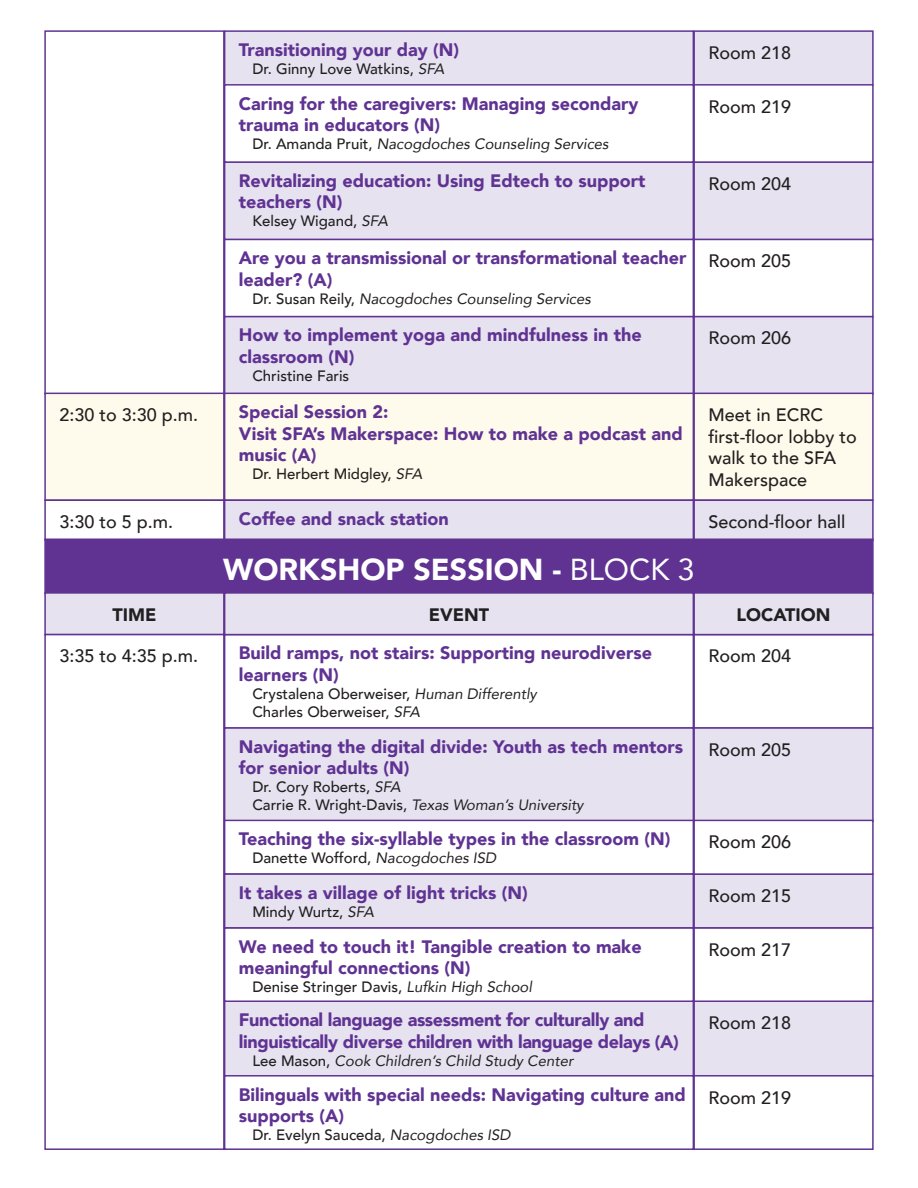
<style>
.page{position:relative;width:918px;height:1188px;background:#fff}
.page>*{position:absolute;margin:0;border:0;box-sizing:border-box;transform-origin:0 0}
.t1{font:900 30.3px "Avenir";color:#fff}
.t2{font:900 18px "Avenir";color:#603393}
.t3{font:500 18px/21.6px "Avenir";color:#231f20}
.t4{font:900 18px "Avenir";letter-spacing:-.02em;color:#603393}
.t5{font:900 18px "Avenir";color:#231f20}
.t6{font:500 15px "Avenir";color:#231f20}
.t7{font:italic 15px "Avenir";color:#231f20}
.s1{font-weight:400;font-style:italic}
.s2{font-weight:500;font-style:normal}
.s3{font-weight:400}
</style>
<div class="page">
<div style="left:44px;top:30px;width:181px;height:365px;background:#fff;border:2px solid #603393"></div>
<div style="left:693px;top:634px;width:181px;height:95px;border:2px solid #603393"></div>
<div style="left:694px;top:1001px;width:179px;height:75px;background:#e6e2f0"></div>
<div style="left:693px;top:1000px;width:181px;height:77px;border:2px solid #603393"></div>
<div style="left:693px;top:927px;width:181px;height:75px;border:2px solid #603393"></div>
<div style="left:693px;top:1075px;width:181px;height:75px;border:2px solid #603393"></div>
<div style="left:694px;top:162px;width:179px;height:77px;background:#e6e2f0"></div>
<div style="left:693px;top:161px;width:181px;height:79px;border:2px solid #603393"></div>
<div style="left:694px;top:317px;width:179px;height:77px;background:#e6e2f0"></div>
<div style="left:693px;top:316px;width:181px;height:79px;border:2px solid #603393"></div>
<div style="left:225px;top:1001px;width:468px;height:75px;background:#e6e2f0"></div>
<div style="left:694px;top:728px;width:179px;height:93px;background:#e6e2f0"></div>
<div style="left:693px;top:727px;width:181px;height:95px;border:2px solid #603393"></div>
<div style="left:225px;top:728px;width:468px;height:93px;background:#e6e2f0"></div>
<div style="left:224px;top:727px;width:470px;height:95px;border:2px solid #603393"></div>
<div style="left:224px;top:927px;width:470px;height:75px;border:2px solid #603393"></div>
<div style="left:224px;top:1075px;width:470px;height:75px;border:2px solid #603393"></div>
<div style="left:225px;top:162px;width:468px;height:77px;background:#e6e2f0"></div>
<div style="left:224px;top:161px;width:470px;height:79px;border:2px solid #603393"></div>
<div style="left:225px;top:317px;width:468px;height:77px;background:#e6e2f0"></div>
<div style="left:224px;top:316px;width:470px;height:79px;border:2px solid #603393"></div>
<div style="left:694px;top:393px;width:179px;height:107px;background:#fefbec"></div>
<div style="left:693px;top:393px;width:181px;height:108px;border:2px solid #603393"></div>
<div style="left:694px;top:500px;width:179px;height:40px;background:#e6e2f0"></div>
<div style="left:693px;top:500px;width:181px;height:41px;border:2px solid #603393"></div>
<div style="left:45px;top:393px;width:179px;height:107px;background:#fefbec"></div>
<div style="left:44px;top:393px;width:181px;height:108px;border:2px solid #603393"></div>
<div style="left:44px;top:500px;width:181px;height:41px;border:2px solid #603393"></div>
<div style="left:225px;top:393px;width:468px;height:107px;background:#fefbec"></div>
<div style="left:224px;top:393px;width:470px;height:108px;border:2px solid #603393"></div>
<div style="left:225px;top:500px;width:468px;height:40px;background:#e6e2f0"></div>
<div style="left:224px;top:500px;width:470px;height:41px;border:2px solid #603393"></div>
<div style="left:44px;top:538px;width:830px;height:56px;background:#603393;border:2px solid #603393"></div>
<div style="left:45px;top:593px;width:179px;height:42px;background:#e6e2f0"></div>
<div style="left:44px;top:592px;width:181px;height:43px;border:2px solid #603393"></div>
<div style="left:44px;top:634px;width:181px;height:516px;border:2px solid #603393"></div>
<div style="left:694px;top:593px;width:179px;height:42px;background:#e6e2f0"></div>
<div style="left:693px;top:592px;width:181px;height:43px;border:2px solid #603393"></div>
<div style="left:225px;top:593px;width:468px;height:42px;background:#e6e2f0"></div>
<div style="left:224px;top:592px;width:470px;height:43px;border:2px solid #603393"></div>
<div style="left:694px;top:874px;width:179px;height:54px;background:#e6e2f0"></div>
<div style="left:693px;top:873px;width:181px;height:56px;border:2px solid #603393"></div>
<div style="left:693px;top:820px;width:181px;height:55px;border:2px solid #603393"></div>
<div style="left:224px;top:820px;width:470px;height:55px;border:2px solid #603393"></div>
<div style="left:225px;top:874px;width:468px;height:54px;background:#e6e2f0"></div>
<div style="left:224px;top:873px;width:470px;height:56px;border:2px solid #603393"></div>
<div style="left:694px;top:31px;width:179px;height:54px;background:#e6e2f0"></div>
<div style="left:693px;top:30px;width:181px;height:56px;border:2px solid #603393"></div>
<div style="left:225px;top:31px;width:468px;height:54px;background:#e6e2f0"></div>
<div style="left:224px;top:30px;width:470px;height:56px;border:2px solid #603393"></div>
<div style="left:693px;top:84px;width:181px;height:79px;border:2px solid #603393"></div>
<div style="left:224px;top:84px;width:470px;height:79px;border:2px solid #603393"></div>
<p class="t3" style="left:59px;top:403px;width:140px">2:30 to 3:30 p.m.</p>
<p class="t3" style="left:59px;top:510px;width:115px">3:30 to 5 p.m.</p>
<p class="t5" style="left:112px;top:599px;width:45px">TIME</p>
<p class="t3" style="left:59px;top:644px;width:140px">3:35 to 4:35 p.m.</p>
<p class="t2" style="left:239px;top:34px;width:222px">Transitioning your day (N)</p>
<p class="t3" style="left:708px;top:41px;width:84px">Room 218</p>
<p class="t6" style="left:252px;top:56px;width:194px">Dr. Ginny Love Watkins, <span class="s1">SFA</span></p>
<p class="t2" style="left:239px;top:88px;width:401px">Caring for the caregivers: Managing secondary</p>
<p class="t3" style="left:708px;top:95px;width:84px">Room 219</p>
<p class="t2" style="left:239px;top:109px;width:203px">trauma in educators (N)</p>
<p class="t7" style="left:252px;top:135px;width:358px"><span class="s2">Dr. Amanda Pruit,</span> Nacogdoches Counseling Services</p>
<p class="t2" style="left:239px;top:165px;width:408px">Revitalizing education: Using Edtech to support</p>
<p class="t2" style="left:239px;top:187px;width:105px">teachers (N)</p>
<p class="t6" style="left:252px;top:208px;width:137px">Kelsey Wigand, <span class="s1">SFA</span></p>
<p class="t2" style="left:239px;top:242px;width:449px">Are you a transmissional or transformational teacher</p>
<p class="t2" style="left:239px;top:264px;width:95px">leader? (A)</p>
<p class="t7" style="left:252px;top:289px;width:340px"><span class="s2">Dr. Susan Reily,</span> Nacogdoches Counseling Services</p>
<p class="t2" style="left:239px;top:320px;width:404px">How to implement yoga and mindfulness in the</p>
<p class="t2" style="left:239px;top:341px;width:117px">classroom (N)</p>
<p class="t6" style="left:252px;top:363px;width:98px">Christine Faris</p>
<p class="t2" style="left:239px;top:396px;width:151px">Special Session 2:</p>
<p class="t2" style="left:239px;top:418px;width:445px">Visit SFA’s Makerspace: How to make a podcast and</p>
<p class="t2" style="left:239px;top:440px;width:79px">music (A)</p>
<p class="t6" style="left:252px;top:461px;width:172px">Dr. Herbert Midgley, <span class="s1">SFA</span></p>
<p class="t2" style="left:239px;top:503px;width:211px">Coffee and snack station</p>
<p class="t1" style="left:223px;top:543px;width:473px">WORKSHOP SESSION - <span class="s3">BLOCK 3</span></p>
<p class="t3" style="left:708px;top:172px;width:84px">Room 204</p>
<p class="t3" style="left:708px;top:249px;width:84px">Room 205</p>
<p class="t3" style="left:708px;top:326px;width:84px">Room 206</p>
<p class="t3" style="left:708px;top:403px;width:150px">Meet in ECRC first-floor lobby to walk to the SFA<br>Makerspace</p>
<p class="t3" style="left:708px;top:510px;width:139px">Second-floor hall</p>
<p class="t5" style="left:429px;top:599px;width:62px">EVENT</p>
<p class="t5" style="left:737px;top:599px;width:95px">LOCATION</p>
<p class="t2" style="left:239px;top:638px;width:415px">Build ramps, not stairs: Supporting neurodiverse</p>
<p class="t2" style="left:239px;top:659px;width:101px">learners (N)</p>
<p class="t6" style="left:252px;top:681px;width:286px">Crystalena Oberweiser, <span class="s1">Human Differently</span></p>
<p class="t6" style="left:252px;top:699px;width:169px">Charles Oberweiser, <span class="s1">SFA</span></p>
<p class="t3" style="left:708px;top:644px;width:84px">Room 204</p>
<p class="t2" style="left:239px;top:731px;width:446px">Navigating the digital divide: Youth as tech mentors</p>
<p class="t3" style="left:708px;top:738px;width:84px">Room 205</p>
<p class="t2" style="left:239px;top:753px;width:172px">for senior adults (N)</p>
<p class="t6" style="left:252px;top:774px;width:150px">Dr. Cory Roberts, <span class="s1">SFA</span></p>
<p class="t7" style="left:252px;top:796px;width:333px"><span class="s2">Carrie R. Wright-Davis,</span> Texas Woman’s University</p>
<p class="t2" style="left:239px;top:823px;width:433px">Teaching the six-syllable types in the classroom (N)</p>
<p class="t3" style="left:708px;top:830px;width:84px">Room 206</p>
<p class="t6" style="left:252px;top:845px;width:245px">Danette Wofford, <span class="s1">Nacogdoches ISD</span></p>
<p class="t2" style="left:239px;top:877px;width:290px">It takes a village of light tricks (N)</p>
<p class="t6" style="left:252px;top:899px;width:123px">Mindy Wurtz, <span class="s1">SFA</span></p>
<p class="t3" style="left:708px;top:884px;width:84px">Room 215</p>
<p class="t2" style="left:239px;top:931px;width:404px">We need to touch it! Tangible creation to make</p>
<p class="t2" style="left:239px;top:952px;width:233px">meaningful connections (N)</p>
<p class="t6" style="left:252px;top:974px;width:281px">Denise Stringer Davis, <span class="s1">Lufkin High School</span></p>
<p class="t4" style="left:239px;top:1004px;width:407px">Functional language assessment for culturally and</p>
<p class="t4" style="left:239px;top:1026px;width:442px">linguistically diverse children with language delays (A)</p>
<p class="t7" style="left:252px;top:1051px;width:322px"><span class="s2">Lee Mason,</span> Cook Children’s Child Study Center</p>
<p class="t2" style="left:239px;top:1079px;width:449px">Bilinguals with special needs: Navigating culture and</p>
<p class="t2" style="left:239px;top:1100px;width:107px">supports (A)</p>
<p class="t6" style="left:252px;top:1122px;width:260px">Dr. Evelyn Sauceda, <span class="s1">Nacogdoches ISD</span></p>
<p class="t3" style="left:708px;top:938px;width:84px">Room 217</p>
<p class="t3" style="left:708px;top:1011px;width:84px">Room 218</p>
<p class="t3" style="left:708px;top:1085px;width:84px">Room 219</p>
</div>
